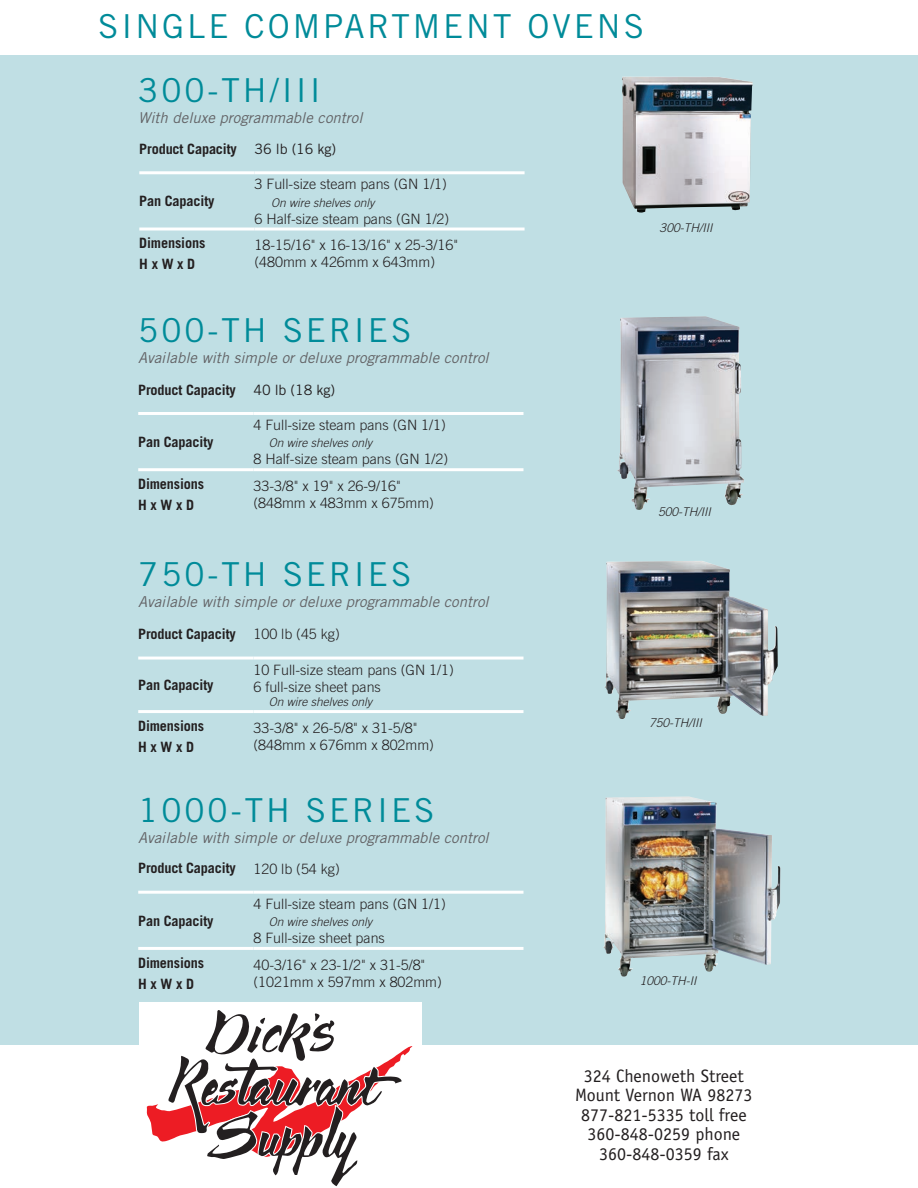
<style>
.page{position:relative;width:918px;height:1188px;background:#fff}
.page>*{position:absolute;margin:0;border:0;box-sizing:border-box;transform-origin:0 0}
.t1{font:33px "Trade Gothic";letter-spacing:.09em;color:#008b99}
.t2{font:18px/19.5px "Officina Sans";color:#231f20;text-align:center}
.t3{font:italic 15px "Trade Gothic";color:#636366}
.t4{font:300 14.25px/17.1px "Trade Gothic";color:#231f20}
.t5{font:700 14.25px/21px "Trade Gothic";letter-spacing:-.01em;color:#231f20}
.t6{font:italic 300 12px "Trade Gothic";color:#231f20}
.s1{font-weight:400}
.s2{font-weight:300}
</style>
<div class="page">
<div style="left:0;top:55px;width:918px;height:989px;background:#c0dfe4"></div>
<hr style="left:138px;top:412px;width:116px;height:3px;background:#fff">
<hr style="left:254px;top:412px;width:270px;height:3px;background:#fff">
<hr style="left:138px;top:468px;width:116px;height:3px;background:#fff">
<hr style="left:254px;top:468px;width:270px;height:3px;background:#fff">
<img style="left:617px;top:318px;width:126px;height:192px">
<hr style="left:138px;top:657px;width:116px;height:3px;background:#fff">
<hr style="left:254px;top:657px;width:270px;height:3px;background:#fff">
<hr style="left:138px;top:710px;width:116px;height:3px;background:#fff">
<hr style="left:254px;top:710px;width:270px;height:3px;background:#fff">
<img style="left:605px;top:561px;width:163px;height:158px">
<hr style="left:138px;top:891px;width:116px;height:3px;background:#fff">
<hr style="left:254px;top:891px;width:270px;height:3px;background:#fff">
<hr style="left:138px;top:947px;width:116px;height:3px;background:#fff">
<hr style="left:254px;top:947px;width:270px;height:3px;background:#fff">
<img style="left:603px;top:797px;width:168px;height:180px">
<hr style="left:139px;top:171px;width:116px;height:3px;background:#fff">
<hr style="left:255px;top:171px;width:270px;height:3px;background:#fff">
<hr style="left:139px;top:228px;width:116px;height:3px;background:#fff">
<hr style="left:255px;top:228px;width:270px;height:3px;background:#fff">
<img style="left:622px;top:77px;width:131px;height:136px">
<div style="left:139px;top:1002px;width:283px;height:186px;background:#fff"></div>
<svg style="left:147px;top:1010px;width:266px;height:177px"></svg>
<h1 class="t1" style="left:98px;top:6px;width:547px">SINGLE COMPARTMENT OVENS</h1>
<h1 class="t1" style="left:138px;top:71px;width:184px">300-TH/III</h1>
<p class="t3" style="left:138px;top:109px;width:226px">With deluxe programmable control</p>
<p class="t5" style="left:139px;top:138px;width:199px">Product Capacity <span class="s1">36 lb (16 kg)</span></p>
<p class="t5" style="left:139px;top:191px;width:77px">Pan Capacity</p>
<p class="t4" style="left:255px;top:176px;width:194px">3 Full-size steam pans (GN 1/1)</p>
<p class="t6" style="left:271px;top:195px;width:105px">On wire shelves only</p>
<p class="t4" style="left:255px;top:210px;width:196px">6 Half-size steam pans (GN 1/2)</p>
<p class="t5" style="left:139px;top:233px;width:68px">Dimensions<br>H x W x D</p>
<p class="t4" style="left:255px;top:237px;width:205px">18-15/16" x 16-13/16" x 25-3/16" (480mm x 426mm x 643mm)</p>
<h1 class="t1" style="left:138px;top:310px;width:275px">500-TH SERIES</h1>
<p class="t3" style="left:138px;top:348px;width:352px">Available with simple or deluxe programmable control</p>
<p class="t5" style="left:138px;top:379px;width:199px">Product Capacity <span class="s1">40 lb (18 kg)</span></p>
<p class="t5" style="left:138px;top:431px;width:77px">Pan Capacity</p>
<p class="t4" style="left:253px;top:416px;width:194px">4 Full-size steam pans (GN 1/1)</p>
<p class="t6" style="left:269px;top:436px;width:105px">On wire shelves only</p>
<p class="t4" style="left:254px;top:451px;width:196px">8 Half-size steam pans (GN 1/2)</p>
<p class="t5" style="left:138px;top:473px;width:68px">Dimensions<br>H x W x D</p>
<p class="t4" style="left:254px;top:477px;width:182px">33-3/8" x 19" x 26-9/16" (848mm x 483mm x 675mm)</p>
<h1 class="t1" style="left:138px;top:555px;width:275px">750-TH SERIES</h1>
<p class="t3" style="left:138px;top:593px;width:352px">Available with simple or deluxe programmable control</p>
<p class="t5" style="left:138px;top:623px;width:203px">Product Capacity <span class="s2">100 lb (45 kg)</span></p>
<p class="t5" style="left:138px;top:675px;width:77px">Pan Capacity</p>
<p class="t4" style="left:253px;top:661px;width:202px">10 Full-size steam pans (GN 1/1)<br>6 full-size sheet pans</p>
<p class="t6" style="left:269px;top:695px;width:105px">On wire shelves only</p>
<p class="t5" style="left:138px;top:715px;width:68px">Dimensions<br>H x W x D</p>
<p class="t4" style="left:253px;top:719px;width:182px">33-3/8" x 26-5/8" x 31-5/8" (848mm x 676mm x 802mm)</p>
<h1 class="t1" style="left:138px;top:790px;width:298px">1000-TH SERIES</h1>
<p class="t3" style="left:138px;top:829px;width:352px">Available with simple or deluxe programmable control</p>
<p class="t5" style="left:138px;top:858px;width:203px">Product Capacity <span class="s2">120 lb (54 kg)</span></p>
<p class="t5" style="left:138px;top:910px;width:77px">Pan Capacity</p>
<p class="t4" style="left:253px;top:895px;width:194px">4 Full-size steam pans (GN 1/1)</p>
<p class="t6" style="left:269px;top:915px;width:105px">On wire shelves only</p>
<p class="t4" style="left:254px;top:929px;width:133px">8 Full-size sheet pans</p>
<p class="t5" style="left:138px;top:952px;width:68px">Dimensions<br>H x W x D</p>
<p class="t4" style="left:254px;top:956px;width:190px">40-3/16" x 23-1/2" x 31-5/8" (1021mm x 597mm x 802mm)</p>
<p class="t6" style="left:660px;top:221px;width:54px">300-TH/III</p>
<p class="t6" style="left:658px;top:505px;width:54px">500-TH/III</p>
<p class="t6" style="left:649px;top:716px;width:54px">750-TH/III</p>
<p class="t6" style="left:640px;top:974px;width:58px">1000-TH-II</p>
<p class="t2" style="left:575px;top:1066px;width:179px">324 Chenoweth Street<br>Mount Vernon WA 98273<br>877-821-5335 toll free<br>360-848-0259 phone<br>360-848-0359 fax</p>
</div>
